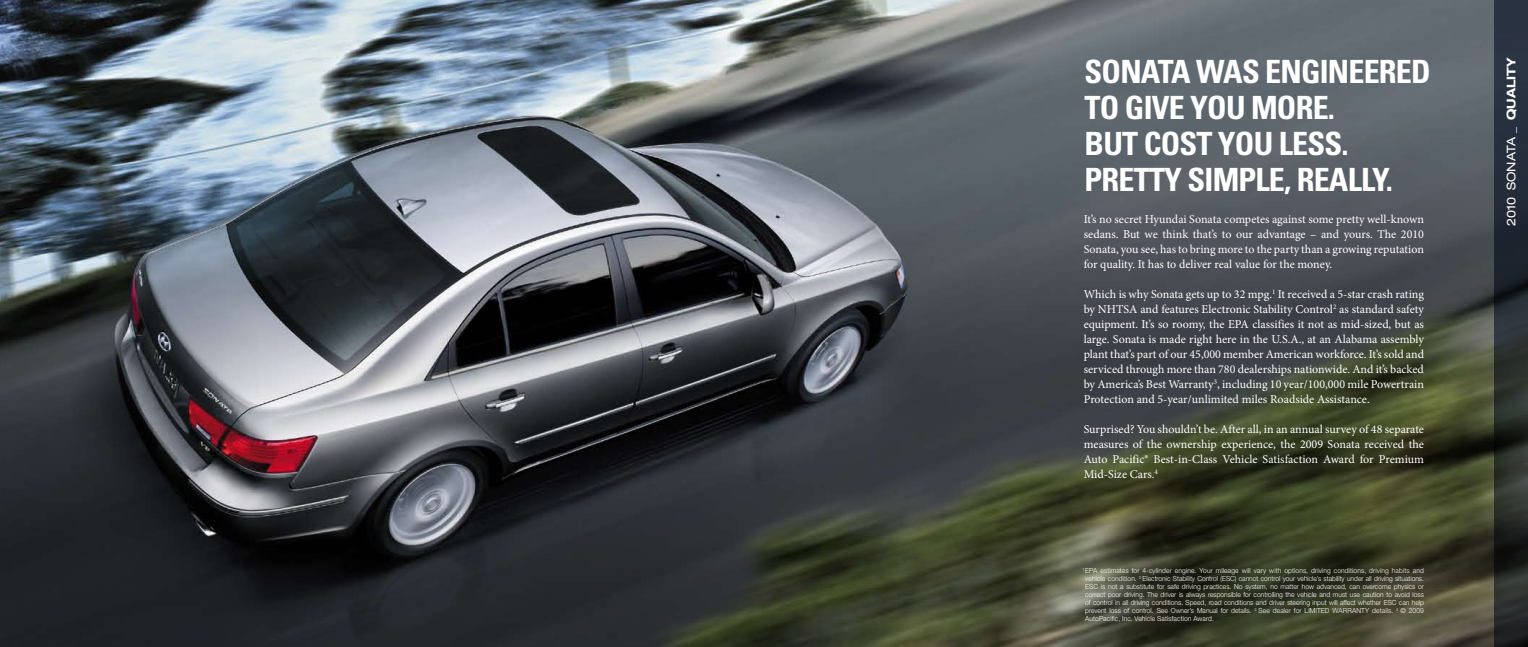
<style>
.page{position:relative;width:1528px;height:647px;background:#fff}
.page>*{position:absolute;margin:0;border:0;box-sizing:border-box;transform-origin:0 0}
.t1{font:700 condensed 32px/36px "Univers LT Std";letter-spacing:-.025em;color:#fff}
.t2{font:12px/15px "Minion Pro";color:#fff;text-align:justify}
.t3{font:expanded 12px "Helvetica Neue LT Std";color:#fff}
.t4{font:300 7px/8px "Helvetica Neue LT Std";letter-spacing:.015em;color:#fff;text-align:justify;scale:.95 1}
.s1{font-weight:700}
</style>
<div class="page">
<img style="left:0;top:0;width:1494px;height:646px">
<svg style="left:1494px;top:0;width:33px;height:646px;background:#252c30"></svg>
<h1 class="t1" style="left:1084px;top:54px;width:347px">SONATA WAS ENGINEERED<br>TO GIVE YOU MORE.<br>BUT COST YOU LESS.<br>PRETTY SIMPLE, REALLY.</h1>
<p class="t3" style="left:1504px;top:226px;width:170px;rotate:-90deg">2010 SONATA _ <span class="s1">QUALITY</span></p>
<p class="t2" style="left:1083px;top:211px;width:342px">It’s no secret Hyundai Sonata competes against some pretty well-known sedans. But we think that’s to our advantage – and yours. The 2010<br>Sonata, you see, has to bring more to the party than a growing reputation for quality. It has to deliver real value for the money.</p>
<p class="t2" style="left:1083px;top:286px;width:342px">Which is why Sonata gets up to 32 mpg.<sup>1</sup> It received a 5-star crash rating by NHTSA and features Electronic Stability Control<sup>2</sup> as standard safety equipment. It’s so roomy, the EPA classifies it not as mid-sized, but as large. Sonata is made right here in the U.S.A., at an Alabama assembly plant that’s part of our 45,000 member American workforce. It’s sold and serviced through more than 780 dealerships nationwide. And it’s backed by America’s Best Warranty<sup>3</sup>, including 10 year/100,000 mile Powertrain Protection and 5-year/unlimited miles Roadside Assistance.</p>
<p class="t2" style="left:1083px;top:421px;width:342px">Surprised? You shouldn’t be. After all, in an annual survey of 48 separate measures of the ownership experience, the 2009 Sonata received the Auto Pacific® Best-in-Class Vehicle Satisfaction Award for Premium Mid-Size Cars.<sup>4</sup></p>
<p class="t4" style="left:1085px;top:566px;width:358px;text-indent:-3px"><sup>1</sup> EPA estimates for 4-cylinder engine. Your mileage will vary with options, driving conditions, driving habits and vehicle condition. <sup>2</sup> Electronic Stability Control (ESC) cannot control your vehicle’s stability under all driving situations.<br>ESC is not a substitute for safe driving practices. No system, no matter how advanced, can overcome physics or correct poor driving. The driver is always responsible for controlling the vehicle and must use caution to avoid loss of control in all driving conditions. Speed, road conditions and driver steering input will affect whether ESC can help prevent loss of control. See Owner’s Manual for details. <sup>3</sup> See dealer for LIMITED WARRANTY details. <sup>4</sup> © 2009<br>AutoPacific, Inc. Vehicle Satisfaction Award.</p>
</div>
